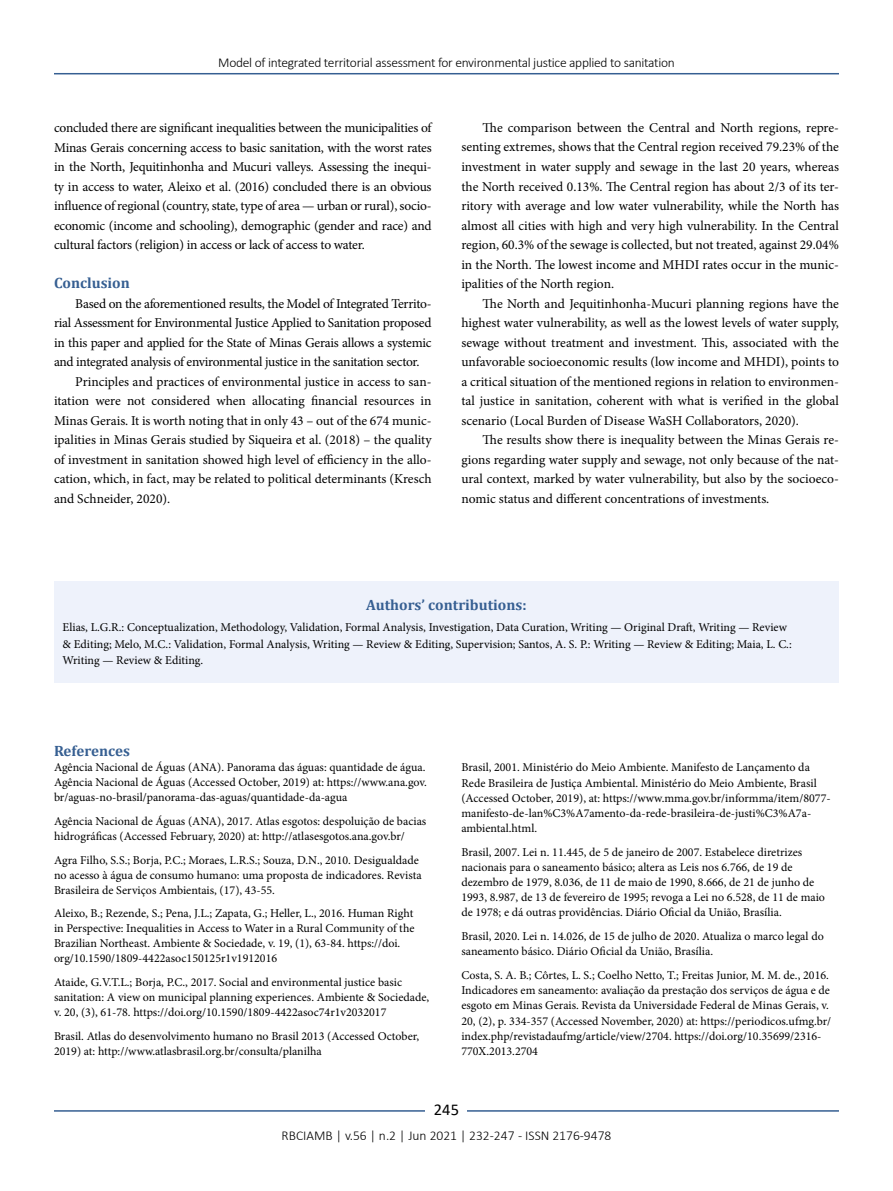
<style>
.page{position:relative;width:893px;height:1191px;background:#fff}
.page>*{position:absolute;margin:0;border:0;box-sizing:border-box;transform-origin:0 0}
.t1{font:16.5px "Calibri";color:#000}
.t2{font:700 15px "Cambria";color:#365f92}
.t3{font:13.5px/19.5px "Minion Pro";letter-spacing:-.01em;color:#000;text-align:justify}
.t4{font:300 13.5px "Calibri";letter-spacing:-.02em;color:#000}
.t5{font:300 13.5px "Calibri";color:#000}
.t6{font:12px/15.1px "Minion Pro";color:#000}
</style>
<div class="page">
<hr style="left:54px;top:73px;width:785px;height:1px;background:#365f92">
<hr style="left:54px;top:1110px;width:785px;height:1px;background:#365f92">
<div style="left:426px;top:1096px;width:41px;height:26px;background:#fff"></div>
<div style="left:54px;top:580px;width:785px;height:102px;background:#eef2fb"></div>
<p class="t4" style="left:218px;top:54px;width:458px">Model of integrated territorial assessment for environmental justice applied to sanitation</p>
<p class="t3" style="left:54px;top:118px;width:379px">concluded there are significant inequalities between the municipalities of Minas Gerais concerning access to basic sanitation, with the worst rates in the North, Jequitinhonha and Mucuri valleys. Assessing the inequi&shy;ty in access to water, Aleixo et al. (2016) concluded there is an obvious influence of regional (country, state, type of area — urban or rural), socio&shy;economic (income and schooling), demographic (gender and race) and cultural factors (religion) in access or lack of access to water.</p>
<p class="t2" style="left:54px;top:272px;width:77px">Conclusion</p>
<p class="t3" style="left:75px;top:294px;width:358px">Based on the aforementioned results, the Model of Integrated Territo-</p>
<p class="t3" style="left:54px;top:313px;width:379px">rial Assessment for Environmental Justice Applied to Sanitation proposed</p>
<p class="t3" style="left:54px;top:332px;width:379px">in this paper and applied for the State of Minas Gerais allows a systemic</p>
<p class="t3" style="left:54px;top:352px;width:367px">and integrated analysis of environmental justice in the sanitation sector.</p>
<p class="t3" style="left:75px;top:371px;width:358px">Principles and practices of environmental justice in access to san-</p>
<p class="t3" style="left:54px;top:391px;width:379px">itation were not considered when allocating financial resources in</p>
<p class="t3" style="left:54px;top:410px;width:379px">Minas Gerais. It is worth noting that in only 43 – out of the 674 munic-</p>
<p class="t3" style="left:54px;top:430px;width:379px">ipalities in Minas Gerais studied by Siqueira et al. (2018) – the quality</p>
<p class="t3" style="left:54px;top:449px;width:379px">of investment in sanitation showed high level of efficiency in the allo-</p>
<p class="t3" style="left:54px;top:469px;width:379px">cation, which, in fact, may be related to political determinants (Kresch</p>
<p class="t3" style="left:54px;top:488px;width:118px">and Schneider, 2020).</p>
<p class="t3" style="left:461px;top:118px;width:379px;text-indent:21px">The comparison between the Central and North regions, repre&shy;senting extremes, shows that the Central region received 79.23% of the investment in water supply and sewage in the last 20 years, whereas the North received 0.13%. The Central region has about 2/3 of its ter&shy;ritory with average and low water vulnerability, while the North has almost all cities with high and very high vulnerability. In the Central region, 60.3% of the sewage is collected, but not treated, against 29.04% in the North. The lowest income and MHDI rates occur in the munic&shy;ipalities of the North region.</p>
<p class="t3" style="left:461px;top:293px;width:379px;text-indent:21px">The North and Jequitinhonha-Mucuri planning regions have the highest water vulnerability, as well as the lowest levels of water supply, sewage without treatment and investment. This, associated with the unfavorable socioeconomic results (low income and MHDI), points to a critical situation of the mentioned regions in relation to environmen&shy;tal justice in sanitation, coherent with what is verified in the global scenario (Local Burden of Disease WaSH Collaborators, 2020).</p>
<p class="t3" style="left:461px;top:430px;width:379px;text-indent:21px">The results show there is inequality between the Minas Gerais re&shy;gions regarding water supply and sewage, not only because of the nat&shy;ural context, marked by water vulnerability, but also by the socioeco&shy;nomic status and different concentrations of investments.</p>
<p class="t2" style="left:366px;top:595px;width:162px">Authors’ contributions:</p>
<p class="t6" style="left:63px;top:619px;width:731px;line-height:16.5px">Elias, L.G.R.: Conceptualization, Methodology, Validation, Formal Analysis, Investigation, Data Curation, Writing — Original Draft, Writing — Review &amp; Editing; Melo, M.C.: Validation, Formal Analysis, Writing — Review &amp; Editing, Supervision; Santos, A. S. P.: Writing — Review &amp; Editing; Maia, L. C.:<br>Writing — Review &amp; Editing.</p>
<p class="t2" style="left:54px;top:740px;width:77px">References</p>
<p class="t6" style="left:54px;top:760px;width:374px;text-align:justify">Agência Nacional de Águas (ANA). Panorama das águas: quantidade de água.<br>Agência Nacional de Águas (Accessed October, 2019) at: https://www.ana.gov. br/aguas-no-brasil/panorama-das-aguas/quantidade-da-agua</p>
<p class="t6" style="left:54px;top:813px;width:374px">Agência Nacional de Águas (ANA), 2017. Atlas esgotos: despoluição de bacias hidrográficas (Accessed February, 2020) at: http://atlasesgotos.ana.gov.br/</p>
<p class="t6" style="left:54px;top:852px;width:369px">Agra Filho, S.S.; Borja, P.C.; Moraes, L.R.S.; Souza, D.N., 2010. Desigualdade no acesso à água de consumo humano: uma proposta de indicadores. Revista<br>Brasileira de Serviços Ambientais, (17), 43-55.</p>
<p class="t6" style="left:54px;top:906px;width:362px">Aleixo, B.; Rezende, S.; Pena, J.L.; Zapata, G.; Heller, L., 2016. Human Right in Perspective: Inequalities in Access to Water in a Rural Community of the Brazilian Northeast. Ambiente &amp; Sociedade, v. 19, (1), 63-84. https://doi. org/10.1590/1809-4422asoc150125r1v1912016</p>
<p class="t6" style="left:54px;top:974px;width:377px">Ataide, G.V.T.L.; Borja, P.C., 2017. Social and environmental justice basic sanitation: A view on municipal planning experiences. Ambiente &amp; Sociedade, v. 20, (3), 61-78. https://doi.org/10.1590/1809-4422asoc74r1v2032017</p>
<p class="t6" style="left:54px;top:1028px;width:367px">Brasil. Atlas do desenvolvimento humano no Brasil 2013 (Accessed October,<br>2019) at: http://www.atlasbrasil.org.br/consulta/planilha</p>
<p class="t6" style="left:461px;top:760px;width:371px">Brasil, 2001. Ministério do Meio Ambiente. Manifesto de Lançamento da Rede Brasileira de Justiça Ambiental. Ministério do Meio Ambiente, Brasil (Accessed October, 2019), at: https://www.mma.gov.br/informma/item/8077- manifesto-de-lan%C3%A7amento-da-rede-brasileira-de-justi%C3%A7a&shy;ambiental.html.</p>
<p class="t6" style="left:461px;top:844px;width:365px">Brasil, 2007. Lei n. 11.445, de 5 de janeiro de 2007. Estabelece diretrizes nacionais para o saneamento básico; altera as Leis nos 6.766, de 19 de dezembro de 1979, 8.036, de 11 de maio de 1990, 8.666, de 21 de junho de 1993, 8.987, de 13 de fevereiro de 1995; revoga a Lei no 6.528, de 11 de maio de 1978; e dá outras providências. Diário Oficial da União, Brasília.</p>
<p class="t6" style="left:461px;top:928px;width:364px">Brasil, 2020. Lei n. 14.026, de 15 de julho de 2020. Atualiza o marco legal do saneamento básico. Diário Oficial da União, Brasília.</p>
<p class="t6" style="left:461px;top:967px;width:371px">Costa, S. A. B.; Côrtes, L. S.; Coelho Netto, T.; Freitas Junior, M. M. de., 2016.<br>Indicadores em saneamento: avaliação da prestação dos serviços de água e de esgoto em Minas Gerais. Revista da Universidade Federal de Minas Gerais, v.<br>20, (2), p. 334-357 (Accessed November, 2020) at: https://periodicos.ufmg.br/ index.php/revistadaufmg/article/view/2704. https://doi.org/10.35699/2316- 770X.2013.2704</p>
<h1 class="t1" style="left:434px;top:1098px;width:27px">245</h1>
<p class="t5" style="left:282px;top:1126px;width:331px">RBCIAMB | v.56 | n.2 | Jun 2021 | 232-247 - ISSN 2176-9478</p>
</div>
